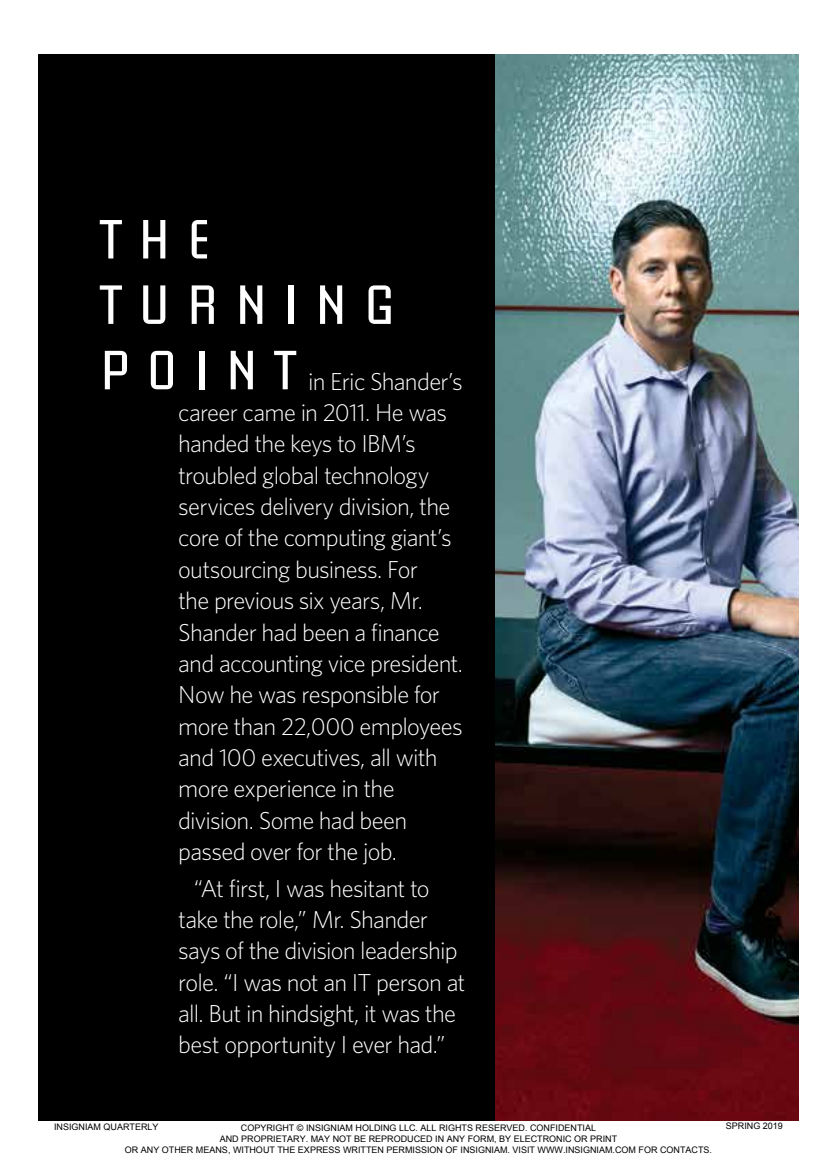
<style>
.page{position:relative;width:837px;height:1175px;background:#fff}
.page>*{position:absolute;margin:0;border:0;box-sizing:border-box;transform-origin:0 0}
.t1{font:54.45px/65.4px "Briem Akademi Std";letter-spacing:.295em;color:#fff}
.t2{font:300 24.45px/31.3px "Whitney";letter-spacing:-.03em;color:#fff}
.t3{font:9px/10.8px "Arial";color:#000;text-align:center}
</style>
<div class="page">
<div style="left:38px;top:54px;width:458px;height:1066px;background:#000"></div>
<img style="left:495px;top:54px;width:304px;height:1066px">
<h1 class="t1" style="left:100px;top:206px;width:298px">THE<br>TURNING<br>POINT</h1>
<p class="t2" style="left:178px;top:365px;width:286px;text-indent:130px">in Eric Shander’s career came in 2011. He was handed the keys to IBM’s troubled global technology services delivery division, the core of the computing giant’s outsourcing business. For<br>the previous six years, Mr.<br>Shander had been a finance and accounting vice president.<br>Now he was responsible for more than 22,000 employees and 100 executives, all with more experience in the division. Some had been passed over for the job.</p>
<p class="t2" style="left:178px;top:872px;width:289px;text-indent:15px">“At first, I was hesitant to take the role,” Mr. Shander says of the division leadership role. “I was not an IT person at all. But in hindsight, it was the best opportunity I ever had.”</p>
<p class="t3" style="left:125px;top:1122px;width:589px">COPYRIGHT © INSIGNIAM HOLDING LLC. ALL RIGHTS RESERVED. CONFIDENTIAL<br>AND PROPRIETARY. MAY NOT BE REPRODUCED IN ANY FORM, BY ELECTRONIC OR PRINT<br>OR ANY OTHER MEANS, WITHOUT THE EXPRESS WRITTEN PERMISSION OF INSIGNIAM. VISIT WWW.INSIGNIAM.COM FOR CONTACTS.</p>
<p class="t3" style="left:726px;top:1120px;width:59px">SPRING 2019</p>
<p class="t3" style="left:54px;top:1121px;width:106px">INSIGNIAM QUARTERLY</p>
</div>
